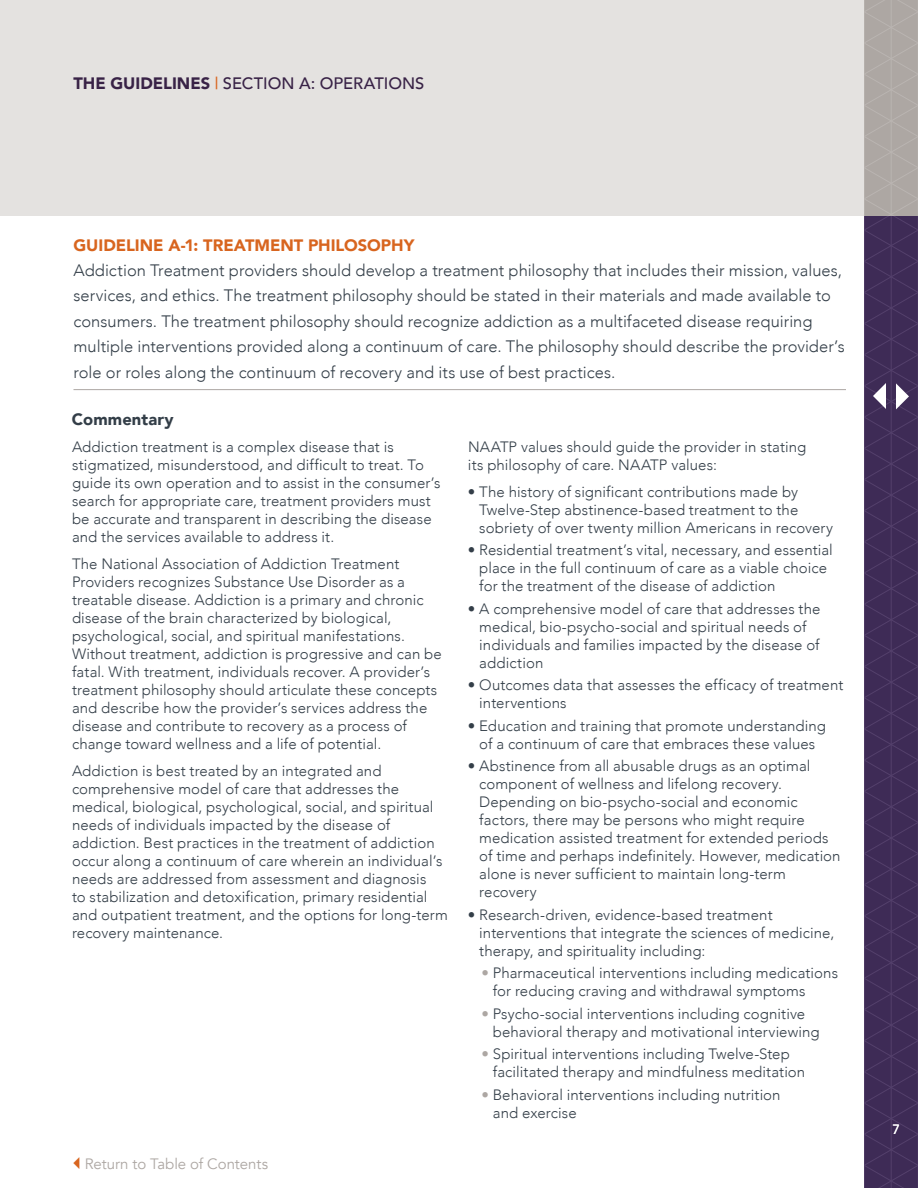
<style>
.page{position:relative;width:918px;height:1188px;background:#fff}
.page>*{position:absolute;margin:0;border:0;box-sizing:border-box;transform-origin:0 0}
.t1{font:300 16.5px/25.5px "Avenir";color:#333e48}
.t2{font:500 16.5px "Avenir";letter-spacing:-.005em;color:#382246}
.t3{font:900 16.5px "Avenir";color:#d8651f}
.t4{font:900 16.5px "Avenir";letter-spacing:.01em;color:#333e48}
.t5{font:300 15px/18px "Avenir";letter-spacing:.005em;color:#333e48}
.t6{font:15px "Avenir";letter-spacing:-.005em;color:#ada7a3}
.t7{font:13.5px "Avenir";color:#fff}
.s1{font-weight:900}
.s2{color:#d8651f}
.s3{color:#ada7a3}
</style>
<div class="page">
<svg style="left:864px;top:0;width:54px;height:1188px;background:#546"></svg>
<div style="left:0;top:0;width:864px;height:216px;background:#e4e2e0"></div>
<hr style="left:74px;top:389px;width:772px;height:1px;background:#ada7a3">
<p class="t2" style="left:74px;top:68px;width:352px"><span class="s1">THE GUIDELINES</span> <span class="s2">|</span> SECTION A: OPERATIONS</p>
<p class="t3" style="left:74px;top:231px;width:342px">GUIDELINE A-1: TREATMENT PHILOSOPHY</p>
<p class="t1" style="left:74px;top:258px;width:773px">Addiction Treatment providers should develop a treatment philosophy that includes their mission, values, services, and ethics. The treatment philosophy should be stated in their materials and made available to consumers. The treatment philosophy should recognize addiction as a multifaceted disease requiring multiple interventions provided along a continuum of care. The philosophy should describe the provider’s role or roles along the continuum of recovery and its use of best practices.</p>
<p class="t4" style="left:72px;top:405px;width:103px">Commentary</p>
<p class="t5" style="left:72px;top:437px;width:370px">Addiction treatment is a complex disease that is stigmatized, misunderstood, and difficult to treat. To guide its own operation and to assist in the consumer’s search for appropriate care, treatment providers must be accurate and transparent in describing the disease and the services available to address it.</p>
<p class="t5" style="left:72px;top:554px;width:371px">The National Association of Addiction Treatment Providers recognizes Substance Use Disorder as a treatable disease. Addiction is a primary and chronic disease of the brain characterized by biological, psychological, social, and spiritual manifestations.<br>Without treatment, addiction is progressive and can be fatal. With treatment, individuals recover. A provider’s treatment philosophy should articulate these concepts and describe how the provider’s services address the disease and contribute to recovery as a process of change toward wellness and a life of potential.</p>
<p class="t5" style="left:72px;top:761px;width:377px">Addiction is best treated by an integrated and comprehensive model of care that addresses the medical, biological, psychological, social, and spiritual needs of individuals impacted by the disease of addiction. Best practices in the treatment of addiction occur along a continuum of care wherein an individual’s needs are addressed from assessment and diagnosis<br>to stabilization and detoxification, primary residential and outpatient treatment, and the options for long-term recovery maintenance.</p>
<p class="t6" style="left:85px;top:1154px;width:185px">Return to Table of Contents</p>
<p class="t5" style="left:468px;top:437px;width:340px">NAATP values should guide the provider in stating its philosophy of care. NAATP values:</p>
<p class="t5" style="left:479px;top:482px;width:355px;text-indent:-11px">• The history of significant contributions made by<br>Twelve-Step abstinence-based treatment to the sobriety of over twenty million Americans in recovery</p>
<p class="t5" style="left:479px;top:541px;width:355px;text-indent:-11px">• Residential treatment’s vital, necessary, and essential place in the full continuum of care as a viable choice for the treatment of the disease of addiction</p>
<p class="t5" style="left:479px;top:599px;width:343px;text-indent:-11px">• A comprehensive model of care that addresses the medical, bio-psycho-social and spiritual needs of individuals and families impacted by the disease of addiction</p>
<p class="t5" style="left:479px;top:676px;width:366px;text-indent:-11px">• Outcomes data that assesses the efficacy of treatment interventions</p>
<p class="t5" style="left:468px;top:716px;width:360px;text-align:center">• Education and training that promote understanding of a continuum of care that embraces these values</p>
<p class="t5" style="left:479px;top:757px;width:363px;text-indent:-11px">• Abstinence from all abusable drugs as an optimal component of wellness and lifelong recovery.<br>Depending on bio-psycho-social and economic factors, there may be persons who might require medication assisted treatment for extended periods of time and perhaps indefinitely. However, medication alone is never sufficient to maintain long-term recovery</p>
<p class="t5" style="left:479px;top:905px;width:356px;text-indent:-11px">• Research-driven, evidence-based treatment interventions that integrate the sciences of medicine, therapy, and spirituality including:</p>
<p class="t5" style="left:493px;top:964px;width:347px;text-indent:-11px"><span class="s3">•</span> Pharmaceutical interventions including medications for reducing craving and withdrawal symptoms</p>
<p class="t5" style="left:493px;top:1004px;width:328px;text-indent:-11px"><span class="s3">•</span> Psycho-social interventions including cognitive behavioral therapy and motivational interviewing</p>
<p class="t5" style="left:493px;top:1045px;width:314px;text-indent:-11px"><span class="s3">•</span> Spiritual interventions including Twelve-Step facilitated therapy and mindfulness meditation</p>
<p class="t5" style="left:493px;top:1085px;width:289px;text-indent:-11px"><span class="s3">•</span> Behavioral interventions including nutrition and exercise</p>
<p class="t7" style="left:892px;top:1118px;width:9px">7</p>
</div>
